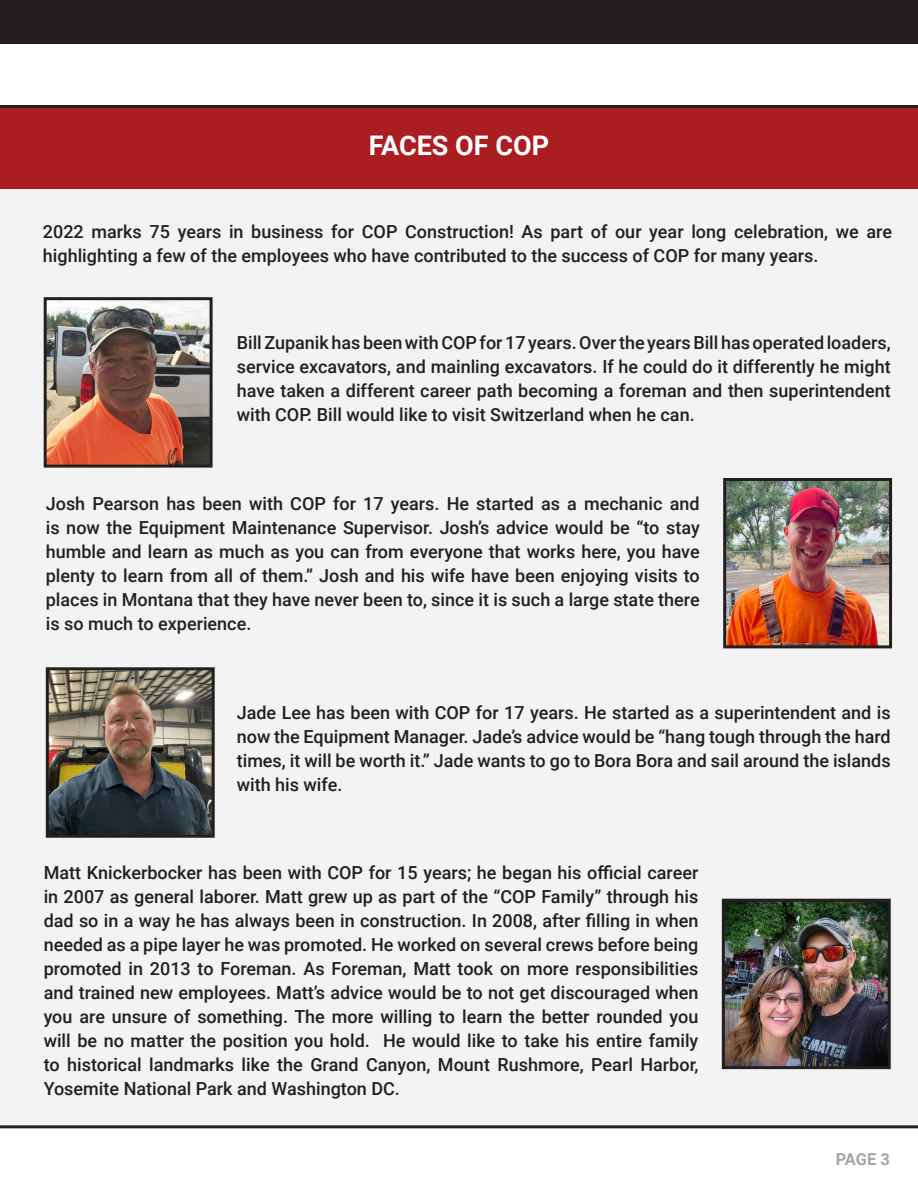
<style>
.page{position:relative;width:918px;height:1188px;background:#fff}
.page>*{position:absolute;margin:0;border:0;box-sizing:border-box;transform-origin:0 0}
.t1{font:700 27px "Roboto";color:#fff}
.Chronicle_Body{font:500 18px/24px "Roboto";color:#231f20;text-align:justify}
.t2{font:700 16.5px "Roboto";color:#a6a6a6}
</style>
<div class="page">
<div style="left:0;top:0;width:918px;height:43px;background:#231f20"></div>
<div style="left:0;top:108px;width:918px;height:1017px;background:#f3f3f3"></div>
<hr style="left:0;top:105px;width:918px;height:3px;background:#231f20">
<div style="left:0;top:108px;width:918px;height:81px;background:#aa1d20"></div>
<hr style="left:0;top:1125px;width:918px;height:3px;background:#231f20">
<img style="left:48px;top:301px;width:161px;height:163px">
<div style="left:44px;top:297px;width:169px;height:171px;border:3px solid #231f20"></div>
<img style="left:727px;top:482px;width:161px;height:162px">
<div style="left:723px;top:478px;width:169px;height:170px;border:3px solid #231f20"></div>
<img style="left:726px;top:903px;width:161px;height:162px">
<div style="left:722px;top:899px;width:169px;height:170px;border:3px solid #231f20"></div>
<img style="left:50px;top:671px;width:161px;height:163px">
<div style="left:46px;top:667px;width:169px;height:171px;border:3px solid #231f20"></div>
<p class="t1" style="left:369px;top:127px;width:182px">FACES OF COP</p>
<p class="Chronicle_Body" style="left:43px;top:219px;width:851px">2022 marks 75 years in business for COP Construction! As part of our year long celebration, we are highlighting a few of the employees who have contributed to the success of COP for many years.</p>
<p class="Chronicle_Body" style="left:237px;top:330px;width:656px">Bill Zupanik has been with COP for 17 years. Over the years Bill has operated loaders, service excavators, and mainling excavators. If he could do it differently he might have taken a different career path becoming a foreman and then superintendent with COP. Bill would like to visit Switzerland when he can.</p>
<p class="Chronicle_Body" style="left:46px;top:491px;width:655px">Josh Pearson has been with COP for 17 years. He started as a mechanic and is now the Equipment Maintenance Supervisor. Josh’s advice would be “to stay humble and learn as much as you can from everyone that works here, you have plenty to learn from all of them.” Josh and his wife have been enjoying visits to places in Montana that they have never been to, since it is such a large state there is so much to experience.</p>
<p class="Chronicle_Body" style="left:237px;top:700px;width:655px">Jade Lee has been with COP for 17 years. He started as a superintendent and is now the Equipment Manager. Jade’s advice would be “hang tough through the hard times, it will be worth it.” Jade wants to go to Bora Bora and sail around the islands with his wife.</p>
<p class="Chronicle_Body" style="left:44px;top:860px;width:656px">Matt Knickerbocker has been with COP for 15 years; he began his official career in 2007 as general laborer. Matt grew up as part of the “COP Family” through his dad so in a way he has always been in construction. In 2008, after filling in when needed as a pipe layer he was promoted. He worked on several crews before being promoted in 2013 to Foreman. As Foreman, Matt took on more responsibilities and trained new employees. Matt’s advice would be to not get discouraged when you are unsure of something. The more willing to learn the better rounded you will be no matter the position you hold. He would like to take his entire family to historical landmarks like the Grand Canyon, Mount Rushmore, Pearl Harbor, Yosemite National Park and Washington DC.</p>
<p class="t2" style="left:836px;top:1148px;width:56px">PAGE 3</p>
</div>
